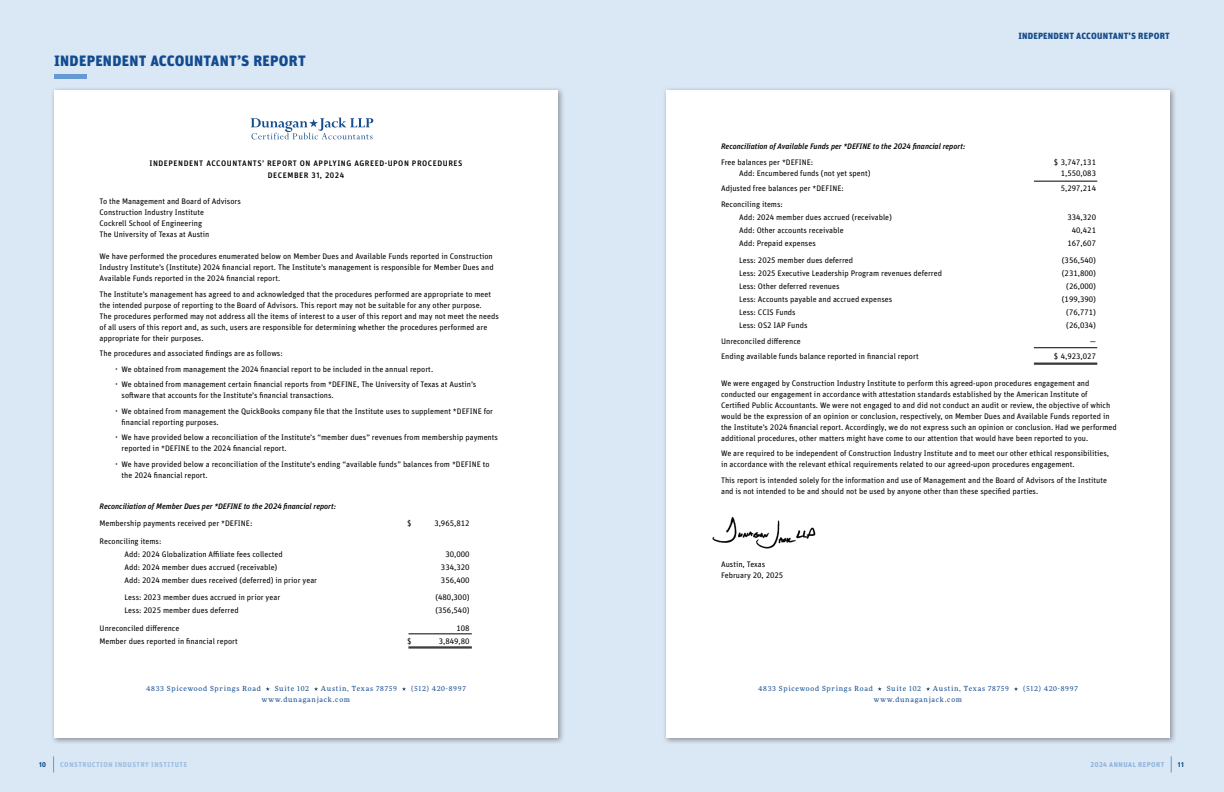
<style>
.page{position:relative;width:1224px;height:792px;background:#fff}
.page>*{position:absolute;margin:0;border:0;box-sizing:border-box;transform-origin:0 0}
.t1{font:900 15px "Unit Pro";letter-spacing:.02em;color:#124b8f}
.t2{font:900 9px "Unit Pro";letter-spacing:.025em;color:#164d8c}
.t3{font:8px/11px "Unit Pro";color:#000}
.t4{font:italic 500 8px "Unit Pro";color:#000}
.t5{font:500 8px/11.5px "Unit Pro";letter-spacing:.07em;color:#000;text-align:center}
.t6{font:7px "More Pro";letter-spacing:.11em;color:#124b8f}
.t7{font:700 7px "Unit Pro";letter-spacing:.07em;color:#9abde1}
.t8{font:700 7px "Unit Pro";letter-spacing:.075em;color:#8cb3dd}
.t9{font:700 7px "Unit Pro";color:#124b8f}
.s1{font-size:6px}
</style>
<div class="page">
<div style="left:0;top:0;width:612px;height:792px;background:#dae7f4"></div>
<div style="left:612px;top:0;width:612px;height:792px;background:#dae7f4"></div>
<div style="left:50px;top:86px;width:515px;height:659px;background:#000;opacity:.35"></div>
<div style="left:54px;top:90px;width:504px;height:648px;background:#fff"></div>
<div style="left:662px;top:86px;width:515px;height:659px;background:#000;opacity:.35"></div>
<div style="left:666px;top:90px;width:504px;height:648px;background:#fff"></div>
<svg style="left:251px;top:118px;width:122px;height:21px"></svg>
<hr style="left:408px;top:647px;width:64px;height:1px;background:#000">
<hr style="left:408px;top:648px;width:64px;height:1px;background:#000">
<hr style="left:408px;top:634px;width:64px;height:1px;background:#000">
<svg style="left:314px;top:687px;width:4px;height:4px"></svg>
<svg style="left:402px;top:687px;width:4px;height:4px"></svg>
<svg style="left:926px;top:687px;width:4px;height:4px"></svg>
<svg style="left:1014px;top:687px;width:4px;height:4px"></svg>
<hr style="left:1034px;top:181px;width:63px;height:1px;background:#000">
<hr style="left:1034px;top:347px;width:63px;height:1px;background:#000">
<img style="left:712px;top:517px;width:104px;height:32px">
<hr style="left:1034px;top:363px;width:63px;height:1px;background:#000">
<hr style="left:1034px;top:364px;width:63px;height:1px;background:#000">
<svg style="left:53px;top:756px;width:1px;height:17px"></svg>
<svg style="left:1171px;top:756px;width:1px;height:17px"></svg>
<hr style="left:54px;top:74px;width:32px;height:4px;background:#659ad2">
<h1 class="t1" style="left:54px;top:49px;width:253px">INDEPENDENT ACCOUNTANT’S REPORT</h1>
<p class="t5" style="left:149px;top:157px;width:315px">INDEPENDENT ACCOUNTANTS’ REPORT ON APPLYING AGREED-UPON PROCEDURES<br>DECEMBER 31, 2024</p>
<p class="t3" style="left:100px;top:196px;width:143px">To the Management and Board of Advisors Construction Industry Institute<br>Cockrell School of Engineering<br>The University of Texas at Austin</p>
<p class="t3" style="left:100px;top:251px;width:396px">We have performed the procedures enumerated below on Member Dues and Available Funds reported in Construction<br>Industry Institute’s (Institute) 2024 financial report. The Institute’s management is responsible for Member Dues and<br>Available Funds reported in the 2024 financial report.</p>
<p class="t3" style="left:100px;top:288px;width:401px">The Institute’s management has agreed to and acknowledged that the procedures performed are appropriate to meet the intended purpose of reporting to the Board of Advisors. This report may not be suitable for any other purpose.<br>The procedures performed may not address all the items of interest to a user of this report and may not meet the needs of all users of this report and, as such, users are responsible for determining whether the procedures performed are appropriate for their purposes.</p>
<p class="t3" style="left:100px;top:348px;width:185px">The procedures and associated findings are as follows:</p>
<p class="t3" style="left:116px;top:363px;width:319px"><span class="s1">•</span> We obtained from management the 2024 financial report to be included in the annual report.</p>
<p class="t3" style="left:122px;top:379px;width:356px;text-indent:-6px"><span class="s1">•</span> We obtained from management certain financial reports from *DEFINE, The University of Texas at Austin’s software that accounts for the Institute’s financial transactions.</p>
<p class="t3" style="left:122px;top:405px;width:373px;text-indent:-6px"><span class="s1">•</span> We obtained from management the QuickBooks company file that the Institute uses to supplement *DEFINE for financial reporting purposes.</p>
<p class="t3" style="left:122px;top:432px;width:378px;text-indent:-6px"><span class="s1">•</span> We have provided below a reconciliation of the Institute’s “member dues” revenues from membership payments reported in *DEFINE to the 2024 financial report.</p>
<p class="t3" style="left:122px;top:458px;width:370px;text-indent:-6px"><span class="s1">•</span> We have provided below a reconciliation of the Institute’s ending “available funds” balances from *DEFINE to the 2024 financial report.</p>
<p class="t4" style="left:100px;top:500px;width:238px">Reconciliation of Member Dues per *DEFINE to the 2024 financial report:</p>
<p class="t3" style="left:100px;top:518px;width:154px">Membership payments received per *DEFINE:</p>
<p class="t3" style="left:407px;top:518px;width:6px">$</p>
<p class="t3" style="left:434px;top:518px;width:37px">3,965,812</p>
<p class="t3" style="left:125px;top:534px;width:160px;line-height:13px;text-indent:-25px">Reconciling items:<br>Add: 2024 Globalization Affiliate fees collected</p>
<p class="t3" style="left:445px;top:548px;width:26px">30,000</p>
<p class="t3" style="left:125px;top:561px;width:154px">Add: 2024 member dues accrued (receivable)</p>
<p class="t3" style="left:441px;top:561px;width:30px">334,320</p>
<p class="t3" style="left:125px;top:574px;width:194px">Add: 2024 member dues received (deferred) in prior year</p>
<p class="t3" style="left:441px;top:574px;width:30px">356,400</p>
<p class="t3" style="left:125px;top:592px;width:157px">Less: 2023 member dues accrued in prior year</p>
<p class="t3" style="left:435px;top:592px;width:36px">(480,300)</p>
<p class="t3" style="left:125px;top:605px;width:116px">Less: 2025 member dues deferred</p>
<p class="t3" style="left:435px;top:605px;width:36px">(356,540)</p>
<p class="t3" style="left:100px;top:622px;width:81px">Unreconciled difference</p>
<p class="t3" style="left:456px;top:622px;width:15px">108</p>
<p class="t3" style="left:100px;top:635px;width:140px">Member dues reported in financial report</p>
<p class="t3" style="left:407px;top:635px;width:6px">$</p>
<p class="t3" style="left:439px;top:635px;width:32px">3,849,80</p>
<p class="t6" style="left:146px;top:683px;width:116px">4833 Spicewood Springs Road</p>
<p class="t6" style="left:275px;top:683px;width:36px">Suite 102</p>
<p class="t6" style="left:321px;top:683px;width:78px">Austin, Texas 78759</p>
<p class="t6" style="left:411px;top:683px;width:56px">(512) 420-8997</p>
<p class="t6" style="left:262px;top:695px;width:90px">www.dunaganjack.com</p>
<p class="t2" style="left:1018px;top:29px;width:153px">INDEPENDENT ACCOUNTANT’S REPORT</p>
<p class="t4" style="left:721px;top:141px;width:246px">Reconciliation of Available Funds per *DEFINE to the 2024 financial report:</p>
<p class="t3" style="left:721px;top:156px;width:94px">Free balances per *DEFINE:</p>
<p class="t3" style="left:1054px;top:156px;width:44px">$ 3,747,131</p>
<p class="t3" style="left:739px;top:167px;width:133px">Add: Encumbered funds (not yet spent)</p>
<p class="t3" style="left:1061px;top:167px;width:37px">1,550,083</p>
<p class="t3" style="left:721px;top:183px;width:124px">Adjusted free balances per *DEFINE:</p>
<p class="t3" style="left:1061px;top:183px;width:37px">5,297,214</p>
<p class="t3" style="left:739px;top:197px;width:154px;line-height:13px;text-indent:-18px">Reconciling items:<br>Add: 2024 member dues accrued (receivable)</p>
<p class="t3" style="left:1067px;top:211px;width:30px">334,320</p>
<p class="t3" style="left:739px;top:224px;width:106px">Add: Other accounts receivable</p>
<p class="t3" style="left:1072px;top:224px;width:26px">40,421</p>
<p class="t3" style="left:739px;top:237px;width:78px">Add: Prepaid expenses</p>
<p class="t3" style="left:1067px;top:237px;width:30px">167,607</p>
<p class="t3" style="left:739px;top:255px;width:116px">Less: 2025 member dues deferred</p>
<p class="t3" style="left:1062px;top:255px;width:36px">(356,540)</p>
<p class="t3" style="left:739px;top:268px;width:205px">Less: 2025 Executive Leadership Program revenues deferred</p>
<p class="t3" style="left:1062px;top:268px;width:36px">(231,800)</p>
<p class="t3" style="left:739px;top:281px;width:102px">Less: Other deferred revenues</p>
<p class="t3" style="left:1066px;top:281px;width:31px">(26,000)</p>
<p class="t3" style="left:739px;top:294px;width:155px">Less: Accounts payable and accrued expenses</p>
<p class="t3" style="left:1062px;top:294px;width:36px">(199,390)</p>
<p class="t3" style="left:739px;top:307px;width:58px">Less: CCIS Funds</p>
<p class="t3" style="left:1066px;top:307px;width:31px">(76,771)</p>
<p class="t3" style="left:739px;top:320px;width:70px">Less: OS2 IAP Funds</p>
<p class="t3" style="left:1066px;top:320px;width:31px">(26,034)</p>
<p class="t3" style="left:721px;top:335px;width:81px">Unreconciled difference</p>
<p class="t3" style="left:1090px;top:335px;width:8px">—</p>
<p class="t3" style="left:721px;top:351px;width:199px">Ending available funds balance reported in financial report</p>
<p class="t3" style="left:1054px;top:351px;width:44px">$ 4,923,027</p>
<p class="t3" style="left:721px;top:377px;width:397px">We were engaged by Construction Industry Institute to perform this agreed-upon procedures engagement and conducted our engagement in accordance with attestation standards established by the American Institute of Certified Public Accountants. We were not engaged to and did not conduct an audit or review, the objective of which would be the expression of an opinion or conclusion, respectively, on Member Dues and Available Funds reported in the Institute’s 2024 financial report. Accordingly, we do not express such an opinion or conclusion. Had we performed additional procedures, other matters might have come to our attention that would have been reported to you.</p>
<p class="t3" style="left:721px;top:448px;width:389px">We are required to be independent of Construction Industry Institute and to meet our other ethical responsibilities, in accordance with the relevant ethical requirements related to our agreed-upon procedures engagement.</p>
<p class="t3" style="left:721px;top:474px;width:387px">This report is intended solely for the information and use of Management and the Board of Advisors of the Institute and is not intended to be and should not be used by anyone other than these specified parties.</p>
<p class="t3" style="left:721px;top:558px;width:64px">Austin, Texas<br>February 20, 2025</p>
<p class="t6" style="left:758px;top:683px;width:116px">4833 Spicewood Springs Road</p>
<p class="t6" style="left:887px;top:683px;width:36px">Suite 102</p>
<p class="t6" style="left:933px;top:683px;width:78px">Austin, Texas 78759</p>
<p class="t6" style="left:1023px;top:683px;width:56px">(512) 420-8997</p>
<p class="t6" style="left:874px;top:695px;width:90px">www.dunaganjack.com</p>
<p class="t9" style="left:39px;top:760px;width:9px">10</p>
<p class="t7" style="left:60px;top:760px;width:129px">CONSTRUCTION INDUSTRY INSTITUTE</p>
<p class="t8" style="left:1091px;top:760px;width:75px">2024 ANNUAL REPORT</p>
<p class="t9" style="left:1178px;top:760px;width:8px">11</p>
</div>
